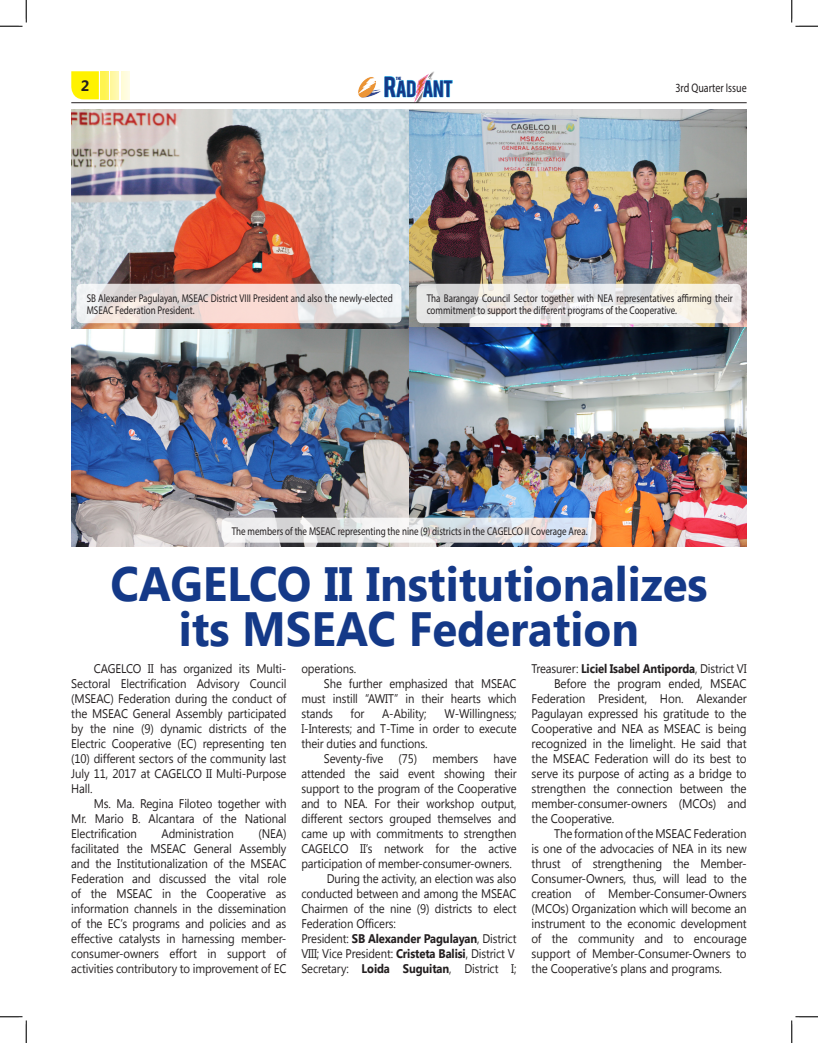
<style>
.page{position:relative;width:818px;height:1043px;background:#fff}
.page>*{position:absolute;margin:0;border:0;box-sizing:border-box;transform-origin:0 0}
.t1{font:700 48px "Khmer UI";color:#143988;scale:.95 1}
.None-2{font:22.75px "Bebas";color:#143988;scale:1.04 1}
.t2{font:18.38px "Bebas";color:#143988;scale:1.04 1}
.t3{font:700 15px "Khmer UI";color:#231f20}
.body{font:12.5px/15px "Khmer UI";letter-spacing:-.01em;color:#231f20;text-align:justify;scale:.91 1}
.body-2{font:12.5px/15px "Khmer UI";letter-spacing:-.01em;color:#231f20;text-align:justify;scale:.9 1}
.body-3{font:12.5px/15px "Khmer UI";letter-spacing:-.01em;color:#231f20;text-align:justify;scale:.92 1}
.body-4{font:12.5px/15px "Khmer UI";letter-spacing:-.01em;color:#231f20;text-align:justify;scale:.93 1}
.t4{font:12.5px "Myriad Pro";color:#231f20;scale:.8 1}
.t5{font:11.25px/12.5px "Myriad Pro";color:#231f20;scale:.8 1}
.t6{font:3.5px "Bebas";color:#143988;scale:1.04 1}
.s1{font-weight:700}
</style>
<div class="page">
<svg style="left:71px;top:71px;width:28px;height:28px"></svg>
<svg style="left:101px;top:71px;width:8px;height:28px"></svg>
<div style="left:111px;top:71px;width:8px;height:28px;background:#fff8a9"></div>
<div style="left:121px;top:71px;width:8px;height:28px;background:#fffcdd"></div>
<svg style="left:358px;top:80px;width:7px;height:18px"></svg>
<svg style="left:365px;top:71px;width:88px;height:31px"></svg>
<hr style="left:71px;top:102px;width:675px;height:1px;background:#231f20">
<img style="left:71px;top:329px;width:338px;height:217px">
<img style="left:409px;top:109px;width:337px;height:218px">
<img style="left:71px;top:109px;width:338px;height:220px">
<img style="left:409px;top:327px;width:337px;height:219px">
<svg style="left:76px;top:284px;width:325px;height:39px"></svg>
<svg style="left:222px;top:517px;width:374px;height:25px"></svg>
<svg style="left:416px;top:284px;width:325px;height:39px"></svg>
<svg style="left:0;top:0;width:27px;height:27px"></svg>
<svg style="left:0;top:1016px;width:27px;height:26px"></svg>
<svg style="left:791px;top:0;width:27px;height:27px"></svg>
<svg style="left:791px;top:1016px;width:27px;height:26px"></svg>
<h2 class="None-2" style="left:384px;top:70px;width:14px">R</h2>
<h3 class="t2" style="left:396px;top:75px;width:57px">AD ANT</h3>
<p class="t6" style="left:396px;top:76px;width:7px">THE</p>
<p class="t3" style="left:81px;top:77px;width:10px">2</p>
<p class="t4" style="left:675px;top:80px;width:91px">3rd Quarter Issue</p>
<p class="t5" style="left:87px;top:291px;width:384px">SB Alexander Pagulayan, MSEAC District VIII President and also the newly-elected<br>MSEAC Federation President.</p>
<p class="t5" style="left:426px;top:291px;width:384px">Tha Barangay Council Sector together with NEA representatives affirming their commitment to support the different programs of the Cooperative.</p>
<p class="t5" style="left:232px;top:525px;width:446px">The members of the MSEAC representing the nine (9) districts in the CAGELCO II Coverage Area.</p>
<p class="t1" style="left:110px;top:556px;width:630px">CAGELCO II Institutionalizes</p>
<p class="t1" style="left:179px;top:601px;width:486px">its MSEAC Federation</p>
<p class="body" style="left:71px;top:661px;width:238px;text-indent:22px">CAGELCO II has organized its Multi-Sectoral Electrification Advisory Council (MSEAC) Federation during the conduct of the MSEAC General Assembly participated by the nine (9) dynamic districts of the Electric Cooperative (EC) representing ten (10) different sectors of the community last July 11, 2017 at CAGELCO II Multi-Purpose Hall.</p>
<p class="body" style="left:71px;top:796px;width:238px;text-indent:22px">Ms. Ma. Regina Filoteo together with Mr. Mario B. Alcantara of the National Electrification</p>
<p class="body-2" style="left:531px;top:661px;width:240px">Treasurer: <span class="s1">Liciel Isabel Antiporda</span>, District VI</p>
<p class="body-4" style="left:531px;top:676px;width:233px;text-indent:22px">Before the program ended, MSEAC Federation President, Hon. Alexander Pagulayan expressed his gratitude to the Cooperative and NEA as MSEAC is being recognized in the limelight. He said that the MSEAC Federation will do its best to serve its purpose of acting as a bridge to strengthen the connection between the member-consumer-owners (MCOs) and the Cooperative.</p>
<p class="body-3" style="left:531px;top:826px;width:235px;text-indent:22px">The formation of the MSEAC Federation is one of the advocacies of NEA in its new thrust of strengthening the Member-Consumer-Owners, thus, will lead to the creation of Member-Consumer-Owners (MCOs) Organization which will become an instrument to the economic development of the community and to encourage support of Member-Consumer-Owners to the Cooperative’s plans and programs.</p>
<p class="body" style="left:301px;top:661px;width:62px">operations.</p>
<p class="body-2" style="left:301px;top:676px;width:240px;text-indent:22px">She further emphasized that MSEAC must instill “AWIT” in their hearts which stands</p>
<p class="body-2" style="left:350px;top:706px;width:17px">for</p>
<p class="body-2" style="left:382px;top:706px;width:51px">A-Ability;</p>
<p class="body-2" style="left:301px;top:706px;width:240px;text-indent:143px">W-Willingness; I-Interests; and T-Time in order to execute their duties and functions.</p>
<p class="body-2" style="left:301px;top:751px;width:240px;text-indent:22px">Seventy-five (75) members have attended the said event showing their support to the program of the Cooperative and to NEA. For their workshop output, different sectors grouped themselves and came up with commitments to strengthen CAGELCO II’s network for the active participation of member-consumer-owners.</p>
<p class="body-2" style="left:301px;top:871px;width:240px;text-indent:25px">During the activity, an election was also conducted between and among the MSEAC Chairmen of the nine (9) districts to elect Federation Officers:</p>
<p class="body-2" style="left:301px;top:931px;width:240px">President: <span class="s1">SB Alexander Pagulayan</span>, District<br>VIII; Vice President: <span class="s1">Cristeta Balisi</span>, District V</p>
<p class="body-2" style="left:301px;top:961px;width:240px">Secretary: <span class="s1">Loida Suguitan</span>, District I;</p>
<p class="body" style="left:161px;top:826px;width:81px">Administration</p>
<p class="body" style="left:71px;top:826px;width:238px;text-indent:187px">(NEA) facilitated the MSEAC General Assembly and the Institutionalization of the MSEAC Federation and discussed the vital role of the MSEAC in the Cooperative as information channels in the dissemination of the EC’s programs and policies and as effective catalysts in harnessing member&shy;consumer-owners effort in support of activities contributory to improvement of EC</p>
</div>
